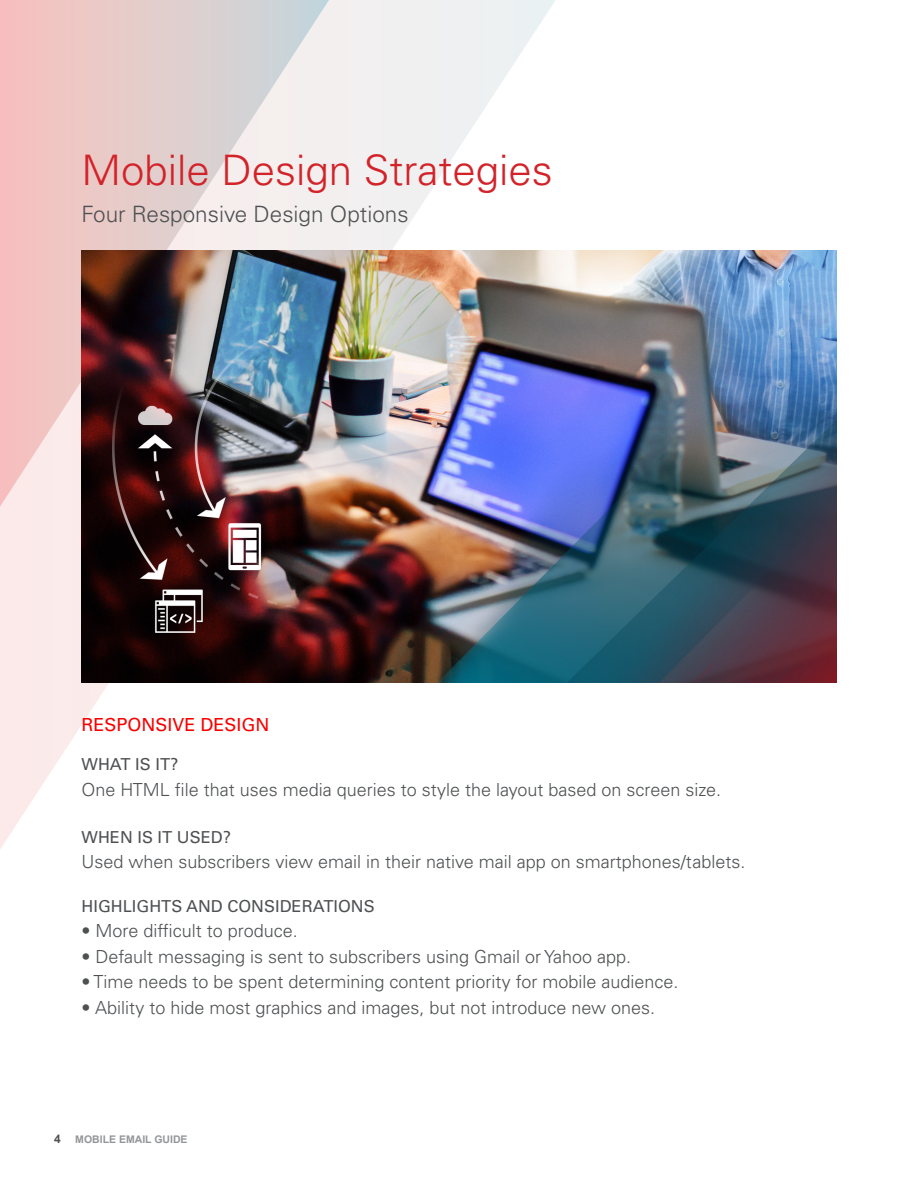
<style>
.page{position:relative;width:918px;height:1188px;background:#fff}
.page>*{position:absolute;margin:0;border:0;box-sizing:border-box;transform-origin:0 0}
.t1{font:300 42px "Univers";color:#d2232a}
.t2{font:300 22.5px "Univers LT Std";color:#4e5052}
.t3{font:300 18px "Univers LT Std";color:#4e5052}
.t4{font:18px "Univers";color:#f80000}
.t5{font:16.5px "Univers";color:#4e5052}
.t6{font:700 12px "Arial";color:#4e5052}
.t7{font:700 10.5px "Arial";color:#939698}
</style>
<div class="page">
<svg style="left:0;top:0;width:556px;height:849px"></svg>
<svg style="left:0;top:0;width:329px;height:519px;background:#ead1cf"></svg>
<img style="left:82px;top:251px;width:754px;height:432px">
<h1 class="t1" style="left:82px;top:144px;width:473px">Mobile Design Strategies</h1>
<p class="t2" style="left:82px;top:200px;width:329px">Four Responsive Design Options</p>
<p class="t4" style="left:82px;top:714px;width:190px">RESPONSIVE DESIGN</p>
<p class="t5" style="left:82px;top:755px;width:98px">WHAT IS IT?</p>
<p class="t3" style="left:82px;top:778px;width:641px">One HTML file that uses media queries to style the layout based on screen size.</p>
<p class="t5" style="left:82px;top:827px;width:151px">WHEN IS IT USED?</p>
<p class="t3" style="left:82px;top:851px;width:665px">Used when subscribers view email in their native mail app on smartphones/tablets.</p>
<p class="t5" style="left:82px;top:896px;width:295px">HIGHLIGHTS AND CONSIDERATIONS</p>
<p class="t3" style="left:82px;top:920px;width:218px">• More difficult to produce.</p>
<p class="t3" style="left:82px;top:945px;width:551px">• Default messaging is sent to subscribers using Gmail or Yahoo app.</p>
<p class="t3" style="left:82px;top:971px;width:599px">• Time needs to be spent determining content priority for mobile audience.</p>
<p class="t3" style="left:82px;top:996px;width:575px">• Ability to hide most graphics and images, but not introduce new ones.</p>
<p class="t6" style="left:54px;top:1131px;width:8px">4</p>
<p class="t7" style="left:75px;top:1132px;width:114px">MOBILE EMAIL GUIDE</p>
</div>
